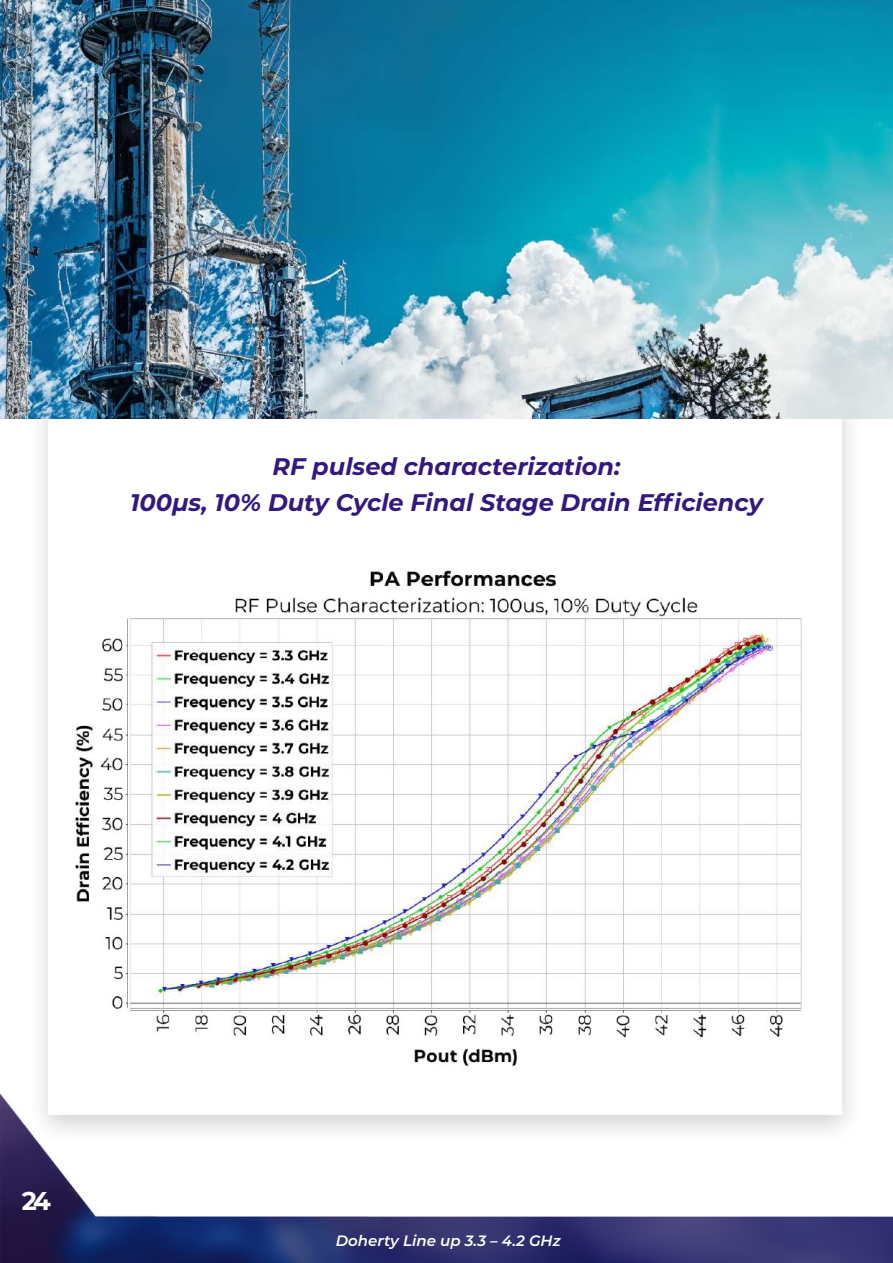
<style>
.page{position:relative;width:893px;height:1263px;background:#fff}
.page>*{position:absolute;margin:0;border:0;box-sizing:border-box;transform-origin:0 0}
.t1{font:700 25.8px "Montserrat";color:#fff}
.t2{font:italic 700 24px/36px "Montserrat";color:#34187f;text-align:center}
.t3{font:italic 600 15px "Montserrat";color:#fff}
</style>
<div class="page">
<div style="left:24px;top:381px;width:842px;height:765px;background:#000;opacity:.25"></div>
<div style="left:49px;top:396px;width:793px;height:718px;background:#fff"></div>
<img style="left:74px;top:570px;width:729px;height:498px">
<img style="left:0;top:0;width:893px;height:418px">
<img style="left:0;top:1090px;width:893px;height:173px">
<p class="t2" style="left:130px;top:447px;width:634px">RF pulsed characterization:<br>100μs, 10% Duty Cycle Final Stage Drain Efficiency</p>
<p class="t1" style="left:22px;top:1183px;width:31px">24</p>
<p class="t3" style="left:336px;top:1230px;width:226px">Doherty Line up 3.3 – 4.2 GHz</p>
</div>
